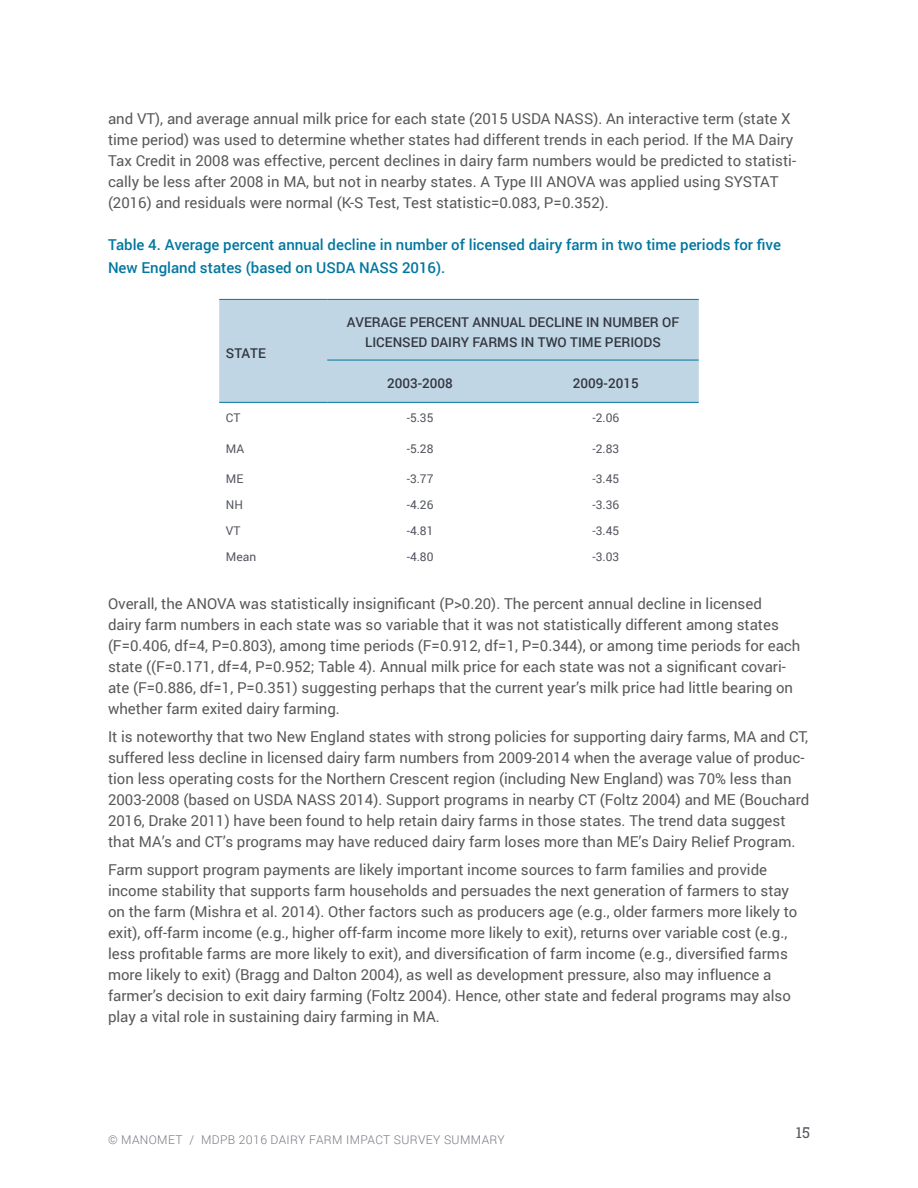
<style>
.page{position:relative;width:918px;height:1188px;background:#fff}
.page>*{position:absolute;margin:0;border:0;box-sizing:border-box;transform-origin:0 0}
.t1{font:15px/21px "Roboto";color:#58595b}
.t2{font:500 15px/22.5px "Roboto";color:#0077a0}
.t3{font:15px "Roboto Slab";color:#53565f}
.t4{font:500 13.5px/19.5px "Roboto";color:#343741;text-align:center}
.t5{font:12px "Roboto";color:#53565f}
.t6{font:300 12px "Roboto";letter-spacing:.03em;color:#74767f}
</style>
<div class="page">
<div style="left:219px;top:300px;width:480px;height:102px;background:#c1d6e4"></div>
<hr style="left:219px;top:299px;width:108px;height:1px;background:#0077a0">
<hr style="left:219px;top:402px;width:108px;height:1px;background:#0077a0">
<hr style="left:327px;top:402px;width:186px;height:1px;background:#0077a0">
<hr style="left:513px;top:402px;width:186px;height:1px;background:#0077a0">
<hr style="left:327px;top:299px;width:186px;height:1px;background:#0077a0">
<hr style="left:513px;top:299px;width:186px;height:1px;background:#0077a0">
<hr style="left:327px;top:360px;width:186px;height:1px;background:#0077a0">
<hr style="left:513px;top:360px;width:186px;height:1px;background:#0077a0">
<p class="t1" style="left:108px;top:107px;width:690px">and VT), and average annual milk price for each state (2015 USDA NASS). An interactive term (state X time period) was used to determine whether states had different trends in each period. If the MA Dairy Tax Credit in 2008 was effective, percent declines in dairy farm numbers would be predicted to statisti&shy;cally be less after 2008 in MA, but not in nearby states. A Type III ANOVA was applied using SYSTAT (2016) and residuals were normal (K-S Test, Test statistic=0.083, P=0.352).</p>
<p class="t2" style="left:108px;top:233px;width:675px">Table 4. Average percent annual decline in number of licensed dairy farm in two time periods for five<br>N ew England states (based on US DA NASS</p>
<p class="t2" style="left:402px;top:256px;width:45px">2016).</p>
<p class="t4" style="left:226px;top:343px;width:41px">State</p>
<p class="t4" style="left:347px;top:312px;width:334px">Average percent annual decline in number of licensed dairy farms in two time periods</p>
<p class="t4" style="left:387px;top:373px;width:67px">2003-2008</p>
<p class="t4" style="left:573px;top:373px;width:67px">2009-2015</p>
<p class="t5" style="left:226px;top:409px;width:16px">CT</p>
<p class="t5" style="left:407px;top:409px;width:28px">-5.35</p>
<p class="t5" style="left:592px;top:409px;width:28px">-2.06</p>
<p class="t5" style="left:226px;top:440px;width:20px">MA</p>
<p class="t5" style="left:407px;top:440px;width:28px">-5.28</p>
<p class="t5" style="left:592px;top:440px;width:28px">-2.83</p>
<p class="t5" style="left:226px;top:470px;width:19px">ME</p>
<p class="t5" style="left:407px;top:470px;width:28px">-3.77</p>
<p class="t5" style="left:592px;top:470px;width:28px">-3.45</p>
<p class="t5" style="left:226px;top:497px;width:19px">NH</p>
<p class="t5" style="left:407px;top:497px;width:28px">-4.26</p>
<p class="t5" style="left:592px;top:497px;width:28px">-3.36</p>
<p class="t5" style="left:226px;top:523px;width:16px">VT</p>
<p class="t5" style="left:407px;top:523px;width:28px">-4.81</p>
<p class="t5" style="left:592px;top:523px;width:28px">-3.45</p>
<p class="t5" style="left:226px;top:549px;width:32px">Mean</p>
<p class="t5" style="left:407px;top:549px;width:28px">-4.80</p>
<p class="t5" style="left:592px;top:549px;width:28px">-3.03</p>
<p class="t1" style="left:108px;top:593px;width:694px">Overall, the ANOVA was statistically insignificant (P&gt;0.20). The percent annual decline in licensed<br>dairy farm numbers in each state was so variable that it was not statistically different among states (F=0.406, df=4, P=0.803), among time periods (F=0.912, df=1, P=0.344), or among time periods for each state ((F=0.171, df=4, P=0.952; Table 4). Annual milk price for each state was not a significant covari&shy;ate (F=0.886, df=1, P=0.351) suggesting perhaps that the current year’s milk price had little bearing on whether farm exited dairy farming.</p>
<p class="t1" style="left:108px;top:726px;width:703px">It is noteworthy that two New England states with strong policies for supporting dairy farms, MA and CT, suffered less decline in licensed dairy farm numbers from 2009-2014 when the average value of produc&shy;tion less operating costs for the Northern Crescent region (including New England) was 70% less than 2003-2008 (based on USDA NASS 2014). Support programs in nearby CT (Foltz 2004) and ME (Bouchard 2016, Drake 2011) have been found to help retain dairy farms in those states. The trend data suggest that MA’s and CT’s programs may have reduced dairy farm loses more than ME’s Dairy Relief Program.</p>
<p class="t1" style="left:108px;top:859px;width:691px">Farm support program payments are likely important income sources to farm families and provide income stability that supports farm households and persuades the next generation of farmers to stay on the farm (Mishra et al. 2014). Other factors such as producers age (e.g., older farmers more likely to exit), off-farm income (e.g., higher off-farm income more likely to exit), returns over variable cost (e.g., less profitable farms are more likely to exit), and diversification of farm income (e.g., diversified farms more likely to exit) (Bragg and Dalton 2004), as well as development pressure, also may influence a farmer’s decision to exit dairy farming (Foltz 2004). Hence, other state and federal programs may also play a vital role in sustaining dairy farming in MA.</p>
<p class="t6" style="left:108px;top:1132px;width:247px">© MANOMET / MDPB 2016 DAIRY FARM IMPA</p>
<p class="t6" style="left:375px;top:1132px;width:95px">CT SURVEY SUMMA</p>
<p class="t6" style="left:490px;top:1132px;width:17px">RY</p>
<p class="t3" style="left:796px;top:1122px;width:16px">15</p>
</div>
